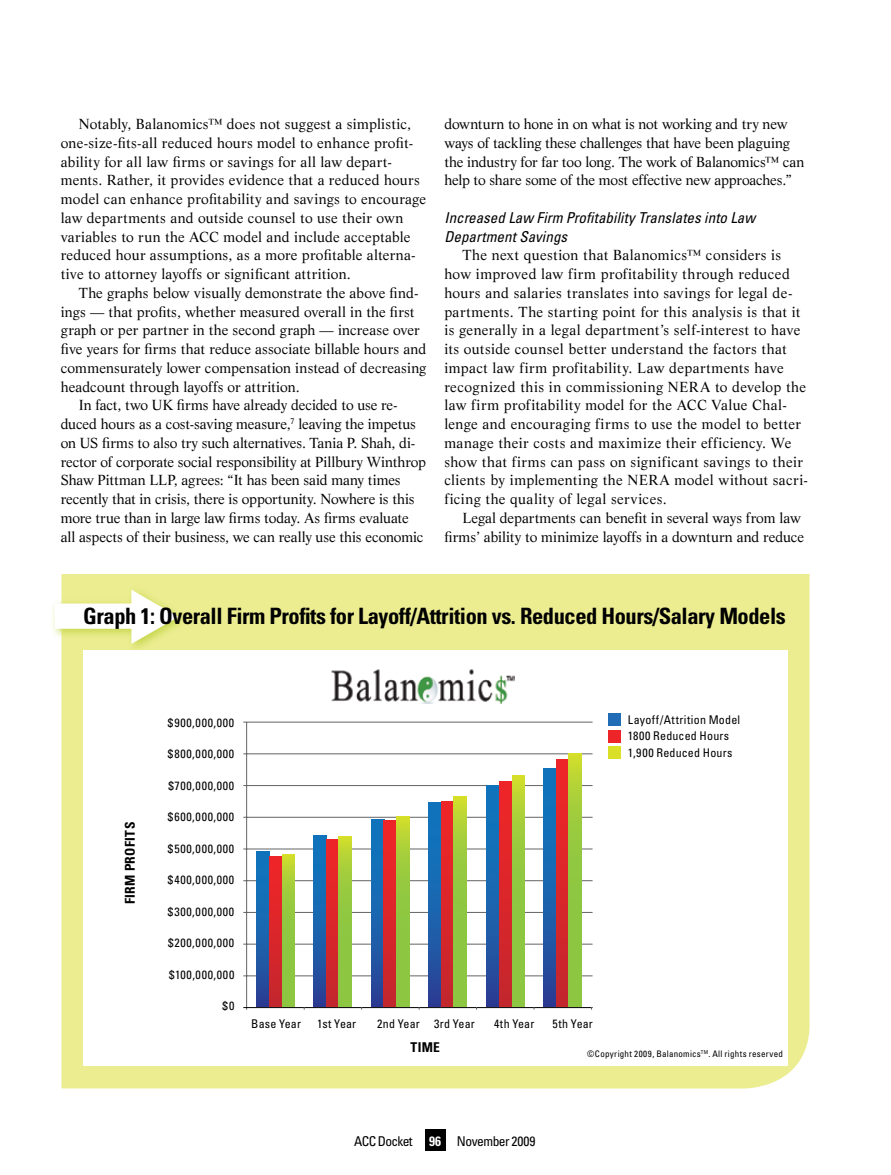
<style>
.page{position:relative;width:891px;height:1175px;background:#fff}
.page>*{position:absolute;margin:0;border:0;box-sizing:border-box;transform-origin:0 0}
.t1{font:700 condensed 22.5px "Univers";letter-spacing:-.02em;color:#000}
.t2{font:italic condensed 15px/18.8px "Univers";letter-spacing:.005em;color:#000}
.t3{font:14.25px/18.8px "Life";letter-spacing:.01em;color:#000}
.t4{font:14.25px/18.8px "Life";letter-spacing:.03em;color:#000}
.t5{font:14.25px/18.8px "Life";letter-spacing:-.01em;color:#000}
.t6{font:condensed 13.5px "Univers";letter-spacing:-.04em;color:#000}
.t7{font:700 condensed 13.5px "Univers";letter-spacing:.025em;color:#000}
.t8{font:condensed 12px "Univers";letter-spacing:.06em;color:#000}
.t9{font:condensed 12px/16.5px "Univers";letter-spacing:.02em;color:#000}
.t10{font:condensed 12px "Univers";letter-spacing:.04em;color:#000}
.t11{font:condensed 12px "Univers";letter-spacing:.01em;color:#000}
.t12{font:condensed 9px "Univers";letter-spacing:.03em;color:#000}
.s1{font-weight:700;color:#fff}
</style>
<div class="page">
<div style="left:425px;top:1129px;width:21px;height:21px;background:#000"></div>
<div style="left:61px;top:574px;width:749px;height:514px;background:#ebed90"></div>
<div style="left:50px;top:584px;width:139px;height:69px;background:#c3d446;opacity:.9"></div>
<svg style="left:55px;top:589px;width:124px;height:55px"></svg>
<div style="left:83px;top:650px;width:705px;height:416px;background:#fff"></div>
<hr style="left:246px;top:722px;width:1px;height:287px;background:#636466">
<hr style="left:243px;top:753px;width:350px;height:1px;background:#636466">
<hr style="left:243px;top:785px;width:350px;height:1px;background:#636466">
<hr style="left:243px;top:817px;width:350px;height:1px;background:#636466">
<hr style="left:243px;top:848px;width:350px;height:1px;background:#636466">
<hr style="left:243px;top:880px;width:350px;height:1px;background:#636466">
<hr style="left:243px;top:912px;width:350px;height:1px;background:#636466">
<hr style="left:243px;top:943px;width:350px;height:1px;background:#636466">
<hr style="left:243px;top:975px;width:350px;height:1px;background:#636466">
<hr style="left:243px;top:721px;width:350px;height:1px;background:#636466">
<hr style="left:243px;top:1007px;width:350px;height:1px;background:#000">
<svg style="left:257px;top:851px;width:13px;height:155px;background:#1a61ac"></svg>
<svg style="left:269px;top:856px;width:13px;height:150px;background:#da262a"></svg>
<svg style="left:282px;top:854px;width:13px;height:152px;background:#99ca3e"></svg>
<svg style="left:313px;top:836px;width:13px;height:170px;background:#1b60ac"></svg>
<svg style="left:326px;top:839px;width:13px;height:167px;background:#d5322b"></svg>
<svg style="left:339px;top:836px;width:13px;height:170px;background:#99ca3e"></svg>
<svg style="left:371px;top:819px;width:13px;height:187px;background:#295ca2"></svg>
<svg style="left:384px;top:821px;width:13px;height:185px;background:#d4322b"></svg>
<svg style="left:397px;top:817px;width:12px;height:189px;background:#99ca3e"></svg>
<svg style="left:429px;top:803px;width:12px;height:203px;background:#1b60ac"></svg>
<svg style="left:441px;top:801px;width:13px;height:205px;background:#d4322b"></svg>
<svg style="left:454px;top:797px;width:13px;height:209px;background:#99ca3e"></svg>
<svg style="left:487px;top:785px;width:12px;height:221px;background:#1b60ac"></svg>
<svg style="left:499px;top:781px;width:13px;height:225px;background:#d9262a"></svg>
<svg style="left:512px;top:776px;width:13px;height:230px;background:#99ca3e"></svg>
<svg style="left:543px;top:768px;width:13px;height:238px;background:#1b60ac"></svg>
<svg style="left:556px;top:759px;width:13px;height:247px;background:#d4322b"></svg>
<svg style="left:569px;top:754px;width:13px;height:252px;background:#99ca3e"></svg>
<img style="left:331px;top:669px;width:183px;height:35px">
<div style="left:608px;top:713px;width:12px;height:13px;background:#206cb6"></div>
<div style="left:608px;top:730px;width:12px;height:12px;background:#ee2528"></div>
<div style="left:608px;top:746px;width:12px;height:13px;background:#d9e027"></div>
<p class="t3" style="left:61px;top:114px;width:367px;text-indent:18px">Notably, Balanomics™ does not suggest a simplistic, one-size-fits-all reduced hours model to enhance profit&shy;ability for all law firms or savings for all law depart&shy;ments. Rather, it provides evidence that a reduced hours model can enhance profitability and savings to encourage law departments and outside counsel to use their own variables to run the ACC model and include acceptable reduced hour assumptions, as a more profitable alterna&shy;tive to attorney layoffs or significant attrition.</p>
<p class="t3" style="left:79px;top:283px;width:341px">The graphs below visually demonstrate the above find-</p>
<p class="t3" style="left:61px;top:302px;width:355px">ings — that profits, whether measured overall in the first</p>
<p class="t3" style="left:61px;top:321px;width:360px">graph or per partner in the second graph — increase over</p>
<p class="t3" style="left:61px;top:339px;width:367px">five years for firms that reduce associate billable hours and</p>
<p class="t3" style="left:61px;top:358px;width:367px">commensurately lower compensation instead of decreasing</p>
<p class="t3" style="left:61px;top:377px;width:240px">headcount through layoffs or attrition.</p>
<p class="t3" style="left:79px;top:396px;width:321px">In fact, two UK firms have already decided to use re-</p>
<p class="t3" style="left:61px;top:414px;width:357px">duced hours as a cost-saving measure,<sup>7</sup> leaving the impetus</p>
<p class="t3" style="left:61px;top:433px;width:356px">on US firms to also try such alternatives. Tania P. Shah, di-</p>
<p class="t3" style="left:61px;top:452px;width:367px">rector of corporate social responsibility at Pillbury Winthrop</p>
<p class="t3" style="left:61px;top:471px;width:341px">Shaw Pittman LLP, agrees: “It has been said many times</p>
<p class="t3" style="left:61px;top:489px;width:355px">recently that in crisis, there is opportunity. Nowhere is this</p>
<p class="t3" style="left:61px;top:508px;width:349px">more true than in large law firms today. As firms evaluate</p>
<p class="t3" style="left:61px;top:527px;width:364px">all aspects of their business, we can really use this economic</p>
<p class="t5" style="left:444px;top:114px;width:362px">downturn to hone in on what is not working and try new ways of tackling these challenges that have been plaguing the industry for far too long. The work of Balanomics™ can help to share some of the most effective new approaches.”</p>
<p class="t2" style="left:444px;top:208px;width:312px">Increased Law Firm Profitability Translates into Law<br>Department Savings</p>
<p class="t4" style="left:444px;top:246px;width:365px;text-indent:18px">The next question that Balanomics™ considers is how improved law firm profitability through reduced hours and salaries translates into savings for legal de&shy;partments. The starting point for this analysis is that it is generally in a legal department’s self-interest to have its outside counsel better understand the factors that impact law firm profitability. Law departments have recognized this in commissioning NERA to develop the law firm profitability model for the ACC Value Chal&shy;lenge and encouraging firms to use the model to better manage their costs and maximize their efficiency. We show that firms can pass on significant savings to their clients by implementing the NERA model without sacri&shy;ficing the quality of legal services.</p>
<p class="t3" style="left:444px;top:508px;width:361px;text-align:right">Legal departments can benefit in several ways from law firms’ ability to minimize layoffs in a downturn and reduce</p>
<h1 class="t1" style="left:83px;top:602px;width:704px">Graph 1: Overall Firm Profits for Layoff/Attrition vs. Reduced Hours/Salary Models</h1>
<p class="t7" style="left:122px;top:904px;width:82px;rotate:-90deg">Firm Profits</p>
<p class="t8" style="left:168px;top:715px;width:68px">$900,000,000</p>
<p class="t8" style="left:168px;top:746px;width:68px">$800,000,000</p>
<p class="t8" style="left:168px;top:778px;width:67px">$700,000,000</p>
<p class="t8" style="left:168px;top:809px;width:68px">$600,000,000</p>
<p class="t8" style="left:168px;top:841px;width:68px">$500,000,000</p>
<p class="t8" style="left:168px;top:872px;width:68px">$400,000,000</p>
<p class="t8" style="left:168px;top:904px;width:68px">$300,000,000</p>
<p class="t8" style="left:168px;top:935px;width:68px">$200,000,000</p>
<p class="t8" style="left:169px;top:967px;width:67px">$100,000,000</p>
<p class="t10" style="left:222px;top:998px;width:13px">$0</p>
<p class="t9" style="left:628px;top:711px;width:114px">Layoff/Attrition Model<br>1800 Reduced Hours<br>1,900 Reduced Hours</p>
<p class="t11" style="left:251px;top:1016px;width:51px">Base Year</p>
<p class="t10" style="left:317px;top:1016px;width:41px">1st Year</p>
<p class="t11" style="left:377px;top:1016px;width:99px">2nd Year 3rd Year</p>
<p class="t10" style="left:494px;top:1016px;width:42px">4th Year</p>
<p class="t10" style="left:553px;top:1016px;width:42px">5th Year</p>
<p class="t7" style="left:410px;top:1039px;width:31px">TIME</p>
<p class="t12" style="left:587px;top:1048px;width:197px">©Copyright 2009, Balanomics<sup>TM</sup>. All rights reserved</p>
<p class="t6" style="left:354px;top:1132px;width:183px">ACC Docket <span class="s1">96</span> November 2009</p>
</div>
